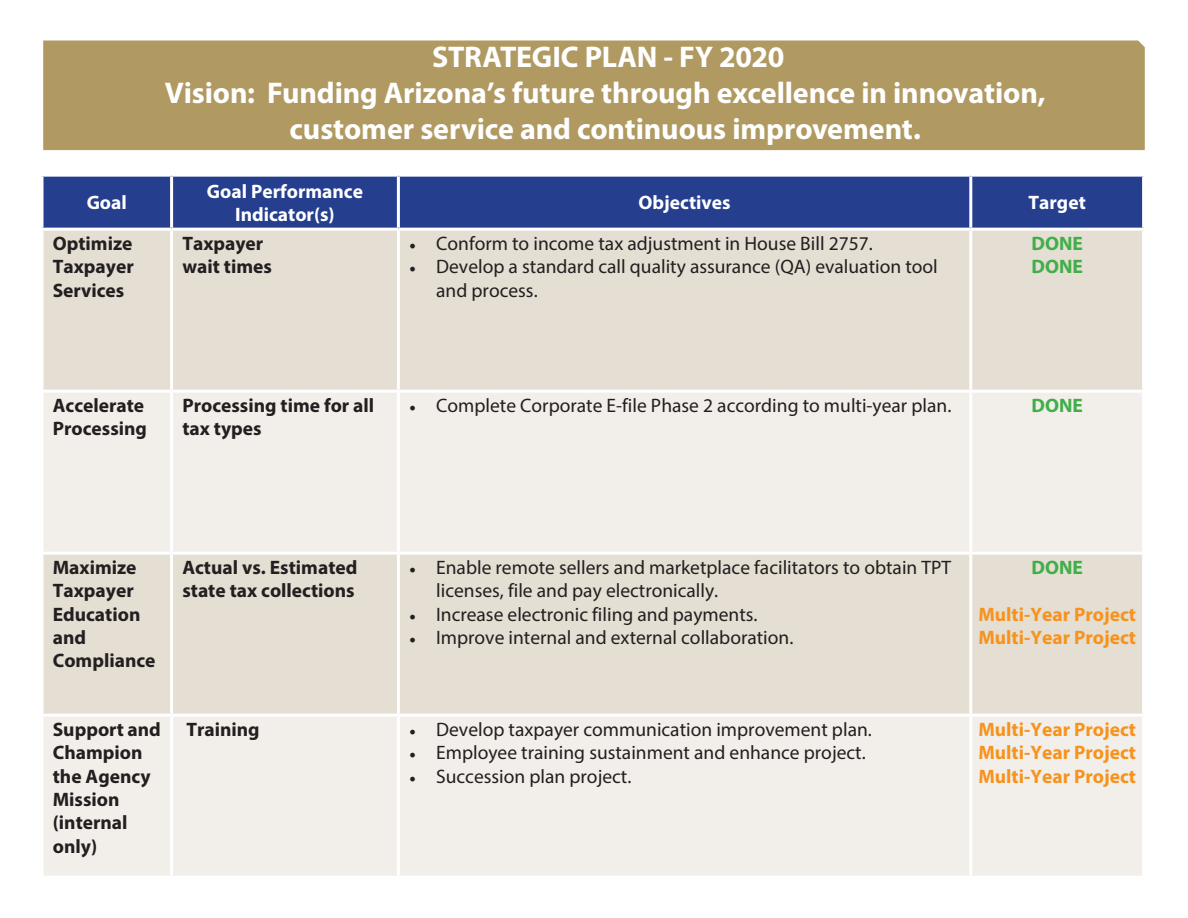
<style>
.page{position:relative;width:1188px;height:918px;background:#fff}
.page>*{position:absolute;margin:0;border:0;box-sizing:border-box;transform-origin:0 0}
.t1{font:700 30px/36px "Myriad Pro";letter-spacing:-.005em;color:#fff;text-align:center}
.t2{font:19.5px/23.4px "Myriad Pro";color:#231f20}
.t3{font:700 19.5px/23.4px "Myriad Pro";color:#231f20}
.t4{font:700 19.5px/23.4px "Myriad Pro";color:#f7931d}
.t5{font:700 19.5px/23.4px "Myriad Pro";color:#fff;text-align:center}
.t6{font:700 19.5px "Myriad Pro";color:#40ae49}
.s1{font-family:"Minion Pro";font-size:18px}
</style>
<div class="page">
<div style="left:43px;top:40px;width:1102px;height:110px;background:#b09a62"></div>
<div style="left:44px;top:177px;width:1098px;height:51px;background:#253f8e"></div>
<div style="left:44px;top:231px;width:1098px;height:159px;background:#e4ded3"></div>
<div style="left:44px;top:393px;width:1098px;height:159px;background:#f2efea"></div>
<div style="left:44px;top:555px;width:1098px;height:159px;background:#e4ded3"></div>
<div style="left:44px;top:717px;width:1098px;height:159px;background:#f2efea"></div>
<svg style="left:42px;top:177px;width:2px;height:51px"></svg>
<hr style="left:170px;top:177px;width:3px;height:51px;background:#fff">
<hr style="left:397px;top:177px;width:3px;height:51px;background:#fff">
<hr style="left:969px;top:177px;width:3px;height:51px;background:#fff">
<svg style="left:42px;top:231px;width:2px;height:159px"></svg>
<hr style="left:170px;top:231px;width:3px;height:159px;background:#fff">
<hr style="left:397px;top:231px;width:3px;height:159px;background:#fff">
<hr style="left:969px;top:231px;width:3px;height:159px;background:#fff">
<hr style="left:170px;top:393px;width:3px;height:159px;background:#fff">
<hr style="left:397px;top:393px;width:3px;height:159px;background:#fff">
<hr style="left:969px;top:393px;width:3px;height:159px;background:#fff">
<svg style="left:42px;top:555px;width:2px;height:159px"></svg>
<hr style="left:170px;top:555px;width:3px;height:159px;background:#fff">
<hr style="left:397px;top:555px;width:3px;height:159px;background:#fff">
<hr style="left:969px;top:555px;width:3px;height:159px;background:#fff">
<hr style="left:170px;top:717px;width:3px;height:159px;background:#fff">
<hr style="left:397px;top:717px;width:3px;height:159px;background:#fff">
<hr style="left:969px;top:717px;width:3px;height:159px;background:#fff">
<p class="t1" style="left:432px;top:38px;width:354px">STRATEGIC PLAN - FY 2020</p>
<p class="t1" style="left:165px;top:74px;width:882px">Vision: Funding Arizona’s future through excellence in innovation, customer service and continuous improvement.</p>
<p class="t5" style="left:87px;top:191px;width:42px">Goal</p>
<p class="t5" style="left:207px;top:179px;width:158px">Goal Performance<br>Indicator(s)</p>
<p class="t5" style="left:639px;top:191px;width:94px">Objectives</p>
<p class="t5" style="left:1029px;top:191px;width:59px">Target</p>
<p class="t3" style="left:53px;top:231px;width:82px;text-align:justify">Optimize Taxpayer Services</p>
<p class="t3" style="left:182px;top:231px;width:82px">Taxpayer</p>
<p class="t2" style="left:409px;top:231px;width:465px"><span class="s1">•</span> Conform to income tax adjustment in House Bill 2757.</p>
<p class="t2" style="left:436px;top:255px;width:503px;text-indent:-27px"><span class="s1">•</span> Develop a standard call quality assurance (QA) evaluation tool and process.</p>
<p class="t6" style="left:1031px;top:230px;width:53px">DONE</p>
<p class="t6" style="left:1031px;top:254px;width:53px">DONE</p>
<p class="t3" style="left:182px;top:254px;width:91px">wait times</p>
<p class="t3" style="left:53px;top:393px;width:96px">Accelerate<br>Processing</p>
<p class="t3" style="left:182px;top:393px;width:193px">Processing time for all tax types</p>
<p class="t2" style="left:409px;top:393px;width:544px"><span class="s1">•</span> Complete Corporate E-file Phase 2 according to multi-year plan.</p>
<p class="t6" style="left:1031px;top:392px;width:53px">DONE</p>
<p class="t3" style="left:53px;top:555px;width:104px">Maximize<br>Taxpayer<br>Education and<br>Compliance</p>
<p class="t3" style="left:182px;top:555px;width:177px">Actual vs. Estimated state tax collections</p>
<p class="t2" style="left:436px;top:555px;width:517px;text-indent:-27px"><span class="s1">•</span> Enable remote sellers and marketplace facilitators to obtain TPT licenses, file and pay electronically.</p>
<p class="t2" style="left:409px;top:602px;width:350px"><span class="s1">•</span> Increase electronic filing and payments.</p>
<p class="t2" style="left:409px;top:625px;width:386px"><span class="s1">•</span> Improve internal and external collaboration.</p>
<p class="t3" style="left:53px;top:717px;width:110px">Support and<br>Champion the Agency<br>Mission (internal only)</p>
<p class="t3" style="left:186px;top:717px;width:75px">Training</p>
<p class="t2" style="left:409px;top:717px;width:464px"><span class="s1">•</span> Develop taxpayer communication improvement plan.</p>
<p class="t2" style="left:409px;top:741px;width:458px"><span class="s1">•</span> Employee training sustainment and enhance project.</p>
<p class="t2" style="left:409px;top:764px;width:224px"><span class="s1">•</span> Succession plan project.</p>
<p class="t6" style="left:1031px;top:554px;width:53px">DONE</p>
<p class="t4" style="left:978px;top:602px;width:159px">Multi-Year Project</p>
<p class="t4" style="left:978px;top:625px;width:159px">Multi-Year Project</p>
<p class="t4" style="left:978px;top:717px;width:159px">Multi-Year Project</p>
<p class="t4" style="left:978px;top:740px;width:159px">Multi-Year Project<br>Multi-Year Project</p>
</div>
